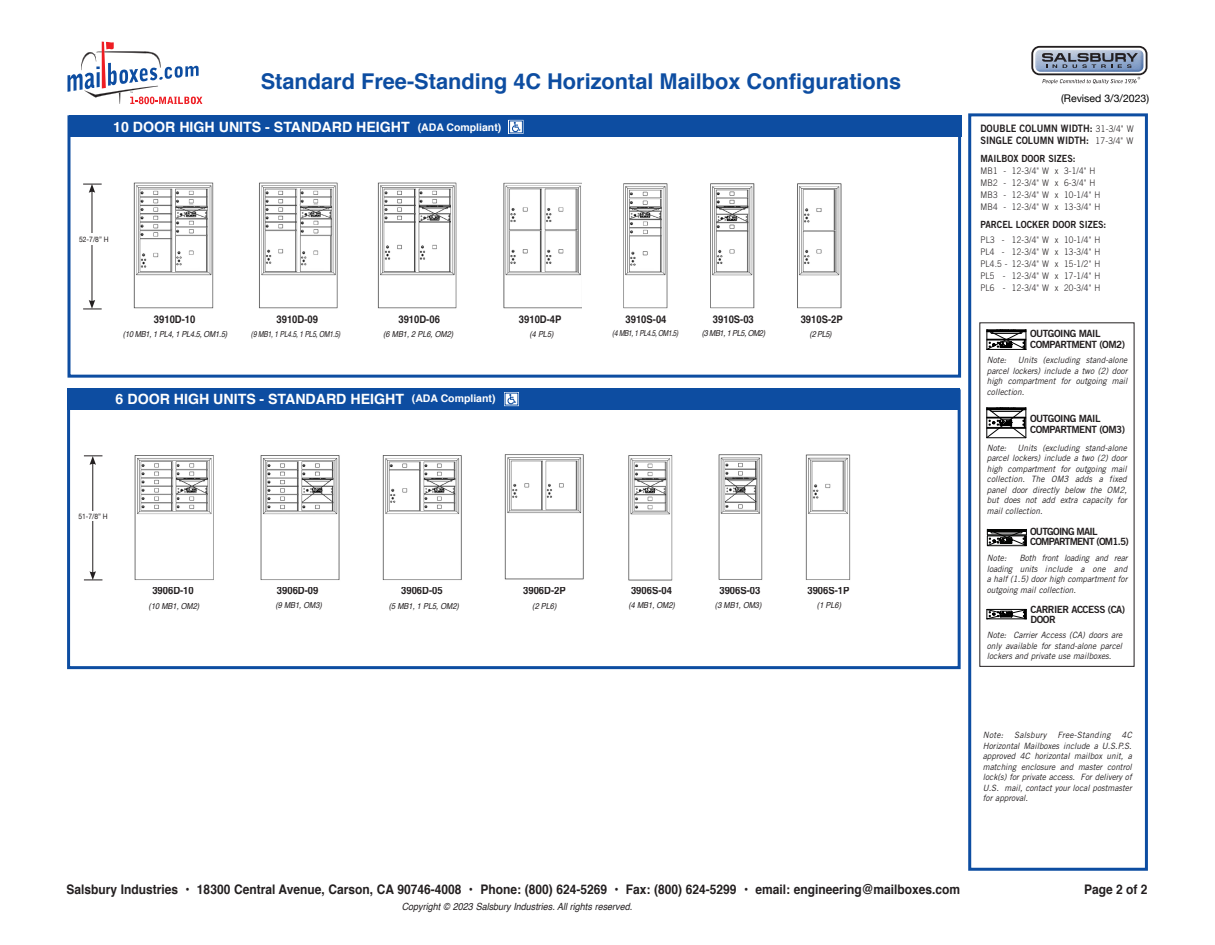
<style>
.page{position:relative;width:1215px;height:945px;background:#fff}
.page>*{position:absolute;margin:0;border:0;box-sizing:border-box;transform-origin:0 0}
.t1{font:700 21.75px "Helvetica";color:#0d4da1}
.t2{font:700 14.1px "Helvetica";color:#fff}
.t3{font:700 13.2px "Helvetica";color:#231f20;scale:.91 1}
.t4{font:700 10.5px "Helvetica";color:#231f20;scale:.9 1}
.t5{font:10.5px "Helvetica Neue";color:#000}
.t6{font:10.2px "Trade Gothic Bold Two";color:#231f20;scale:.91 1}
.t7{font:10.05px/10.5px "Trade Gothic Bold Two";letter-spacing:-.05em;color:#231f20}
.t8{font:10.05px "Trade Gothic Bold Two";letter-spacing:-.075em;color:#231f20}
.t9{font:italic 9.9px "Helvetica";color:#231f20;scale:.91 1}
.t10{font:9.9px "Trade Gothic Bold Two";letter-spacing:-.005em;color:#231f20;scale:.91 1}
.t11{font:300 9.15px "Trade Gothic";letter-spacing:.025em;color:#231f20;scale:.91 1}
.t12{font:italic 8.7px/10.5px "Trade Gothic";color:#231f20;text-align:justify;scale:.95 1}
.t13{font:italic 8.7px "Trade Gothic";letter-spacing:.025em;color:#231f20;scale:.95 1}
.t14{font:italic 8.25px "Helvetica";color:#231f20;scale:.9 1}
.t15{font:italic 8.25px "Helvetica";letter-spacing:-.025em;color:#231f20;scale:.9 1}
.t16{font:italic 8.25px "Helvetica";letter-spacing:-.025em;color:#231f20;scale:.8 1}
.t17{font:italic 8.25px "Helvetica";letter-spacing:-.05em;color:#231f20;scale:.8 1}
.t18{font:italic 8.25px "Helvetica";letter-spacing:-.05em;color:#231f20;scale:.9 1}
.t19{font:7.5px "Helvetica Neue";color:#231f20;scale:.9 1}
.s1{font-size:10.5px}
.s2{font-family:"Trade Gothic";font-weight:300;font-size:9.15px}
</style>
<div class="page">
<svg style="left:68px;top:42px;width:134px;height:62px"></svg>
<svg style="left:1031px;top:46px;width:116px;height:29px"></svg>
<div style="left:1033px;top:48px;width:113px;height:25px;background:#f3f5f8;border-radius:6px"></div>
<img style="left:1035px;top:50px;width:109px;height:22px">
<svg style="left:1042px;top:53px;width:96px;height:15px"></svg>
<svg style="left:1042px;top:77px;width:98px;height:7px"></svg>
<div style="left:68px;top:388px;width:892px;height:22px;background:#0d4da1"></div>
<hr style="left:93px;top:463px;width:1px;height:111px;background:#231f20">
<svg style="left:84px;top:456px;width:18px;height:9px"></svg>
<svg style="left:84px;top:571px;width:18px;height:10px"></svg>
<div style="left:75px;top:511px;width:36px;height:10px;background:#fff"></div>
<img style="left:134px;top:182px;width:80px;height:127px">
<img style="left:259px;top:182px;width:79px;height:127px">
<img style="left:377px;top:182px;width:80px;height:127px">
<img style="left:503px;top:182px;width:79px;height:127px">
<div style="left:69px;top:116px;width:892px;height:21px;background:#0d4da1"></div>
<hr style="left:92px;top:190px;width:1px;height:112px;background:#231f20">
<div style="left:81px;top:233px;width:21px;height:11px;background:#fff"></div>
<svg style="left:83px;top:184px;width:19px;height:9px"></svg>
<svg style="left:83px;top:300px;width:19px;height:10px"></svg>
<img style="left:623px;top:183px;width:45px;height:126px">
<img style="left:710px;top:183px;width:45px;height:126px">
<img style="left:797px;top:183px;width:45px;height:126px">
<img style="left:134px;top:455px;width:80px;height:125px">
<img style="left:260px;top:455px;width:80px;height:125px">
<img style="left:382px;top:455px;width:80px;height:125px">
<img style="left:504px;top:454px;width:80px;height:126px">
<img style="left:628px;top:455px;width:45px;height:126px">
<img style="left:718px;top:454px;width:45px;height:126px">
<img style="left:805px;top:454px;width:46px;height:126px">
<div style="left:968px;top:113px;width:180px;height:758px;border:3px solid #0d4da1"></div>
<div style="left:67px;top:389px;width:894px;height:280px;border:3px solid #0d4da1"></div>
<div style="left:68px;top:115px;width:893px;height:263px;border:3px solid #0d4da1"></div>
<div style="left:508px;top:120px;width:15px;height:14px;border:3px solid #fff"></div>
<div style="left:509px;top:120px;width:14px;height:13px;background:#fff"></div>
<svg style="left:512px;top:123px;width:9px;height:8px"></svg>
<div style="left:509px;top:121px;width:14px;height:12px;border:1px solid #0d4da1"></div>
<svg style="left:504px;top:392px;width:15px;height:13px"></svg>
<svg style="left:507px;top:395px;width:9px;height:8px"></svg>
<svg style="left:986px;top:329px;width:41px;height:21px"></svg>
<svg style="left:986px;top:609px;width:41px;height:11px"></svg>
<svg style="left:986px;top:407px;width:41px;height:31px"></svg>
<svg style="left:987px;top:528px;width:40px;height:18px"></svg>
<p class="t1" style="left:261px;top:63px;width:642px">Standard Free-Standing 4C Horizontal Mailbox Configurations</p>
<p class="t2" style="left:113px;top:116px;width:390px">10 DOOR HIGH UNITS - STANDARD HEIGHT <span class="s1">(ADA Compliant)</span></p>
<p class="t19" style="left:79px;top:234px;width:34px">52-7/8” H</p>
<p class="t4" style="left:154px;top:311px;width:48px">3910D-10</p>
<p class="t15" style="left:123px;top:327px;width:118px">(10 MB1, 1 PL4, 1 PL4.5, OM1.5)</p>
<p class="t4" style="left:276px;top:311px;width:48px">3910D-09</p>
<p class="t16" style="left:251px;top:327px;width:113px">(9 MB1, 1 PL4.5, 1 PL5, OM1.5)</p>
<p class="t4" style="left:398px;top:311px;width:48px">3910D-06</p>
<p class="t4" style="left:519px;top:311px;width:49px">3910D-4P</p>
<p class="t14" style="left:383px;top:327px;width:79px">(6 MB1, 2 PL6, OM2)</p>
<p class="t14" style="left:529px;top:327px;width:29px">(4 PL5)</p>
<p class="t2" style="left:116px;top:387px;width:381px">6 DOOR HIGH UNITS - STANDARD HEIGHT <span class="s1">(ADA Compliant)</span></p>
<p class="t19" style="left:78px;top:511px;width:34px">51-7/8” H</p>
<p class="t4" style="left:152px;top:582px;width:48px">3906D-10</p>
<p class="t4" style="left:277px;top:582px;width:48px">3906D-09</p>
<p class="t14" style="left:149px;top:599px;width:58px">(10 MB1, OM2)</p>
<p class="t14" style="left:275px;top:599px;width:53px">(9 MB1, OM3)</p>
<p class="t4" style="left:401px;top:582px;width:48px">3906D-05</p>
<p class="t14" style="left:389px;top:599px;width:79px">(5 MB1, 1 PL5, OM2)</p>
<p class="t4" style="left:523px;top:582px;width:49px">3906D-2P</p>
<p class="t14" style="left:532px;top:599px;width:29px">(2 PL6)</p>
<p class="t4" style="left:626px;top:310px;width:47px">3910S-04</p>
<p class="t17" style="left:612px;top:327px;width:84px">(4 MB1, 1 PL4.5, OM1.5)</p>
<p class="t4" style="left:713px;top:310px;width:47px">3910S-03</p>
<p class="t18" style="left:702px;top:327px;width:72px">(3 MB1, 1 PL5, OM2)</p>
<p class="t4" style="left:801px;top:311px;width:48px">3910S-2P</p>
<p class="t14" style="left:810px;top:327px;width:26px">(2 PL5)</p>
<p class="t4" style="left:631px;top:582px;width:47px">3906S-04</p>
<p class="t4" style="left:719px;top:582px;width:47px">3906S-03</p>
<p class="t4" style="left:807px;top:582px;width:48px">3906S-1P</p>
<p class="t14" style="left:628px;top:599px;width:53px">(4 MB1, OM2)</p>
<p class="t14" style="left:715px;top:598px;width:53px">(3 MB1, OM3)</p>
<p class="t14" style="left:817px;top:598px;width:29px">(1 PL6)</p>
<p class="t5" style="left:1061px;top:90px;width:89px">(Revised 3/3/2023)</p>
<p class="t6" style="left:980px;top:122px;width:170px">DOUBLE COLUMN WIDTH: <span class="s2">31-3/4" W</span></p>
<p class="t6" style="left:980px;top:134px;width:170px">SINGLE COLUMN WIDTH: <span class="s2">17-3/4" W</span></p>
<p class="t10" style="left:980px;top:152px;width:106px">MAILBOX DOOR SIZES:</p>
<p class="t11" style="left:980px;top:165px;width:128px">MB1 - 12-3/4" W x 3-1/4" H</p>
<p class="t11" style="left:980px;top:177px;width:128px">MB2 - 12-3/4" W x 6-3/4" H</p>
<p class="t11" style="left:980px;top:189px;width:133px">MB3 - 12-3/4" W x 10-1/4" H</p>
<p class="t11" style="left:980px;top:201px;width:133px">MB4 - 12-3/4" W x 13-3/4" H</p>
<p class="t10" style="left:980px;top:218px;width:140px">PARCEL LOCKER DOOR SIZES:</p>
<p class="t11" style="left:980px;top:234px;width:133px">PL3 - 12-3/4" W x 10-1/4" H</p>
<p class="t11" style="left:980px;top:246px;width:133px">PL4 - 12-3/4" W x 13-3/4" H</p>
<p class="t11" style="left:980px;top:258px;width:133px">PL4.5 - 12-3/4" W x 15-1/2" H</p>
<p class="t11" style="left:980px;top:270px;width:133px">PL5 - 12-3/4" W x 17-1/4" H</p>
<p class="t11" style="left:980px;top:282px;width:133px">PL6 - 12-3/4" W x 20-3/4" H</p>
<p class="t7" style="left:1030px;top:328px;width:72px">OUTGOING MAIL</p>
<p class="t7" style="left:1030px;top:339px;width:97px">COMPARTMENT (OM2)</p>
<p class="t12" style="left:987px;top:355px;width:150px;text-indent:31px">Units (excluding stand-alone parcel lockers) include a two (2) door high compartment for outgoing mail collection.</p>
<p class="t12" style="left:987px;top:355px;width:22px">Note:</p>
<p class="t7" style="left:1030px;top:413px;width:72px">OUTGOING MAIL</p>
<p class="t7" style="left:1030px;top:424px;width:97px">COMPARTMENT (OM3)</p>
<p class="t12" style="left:987px;top:442px;width:149px;text-indent:31px">Units (excluding stand-alone parcel lockers) include a two (2) door high compartment for outgoing mail collection. The OM3 adds a fixed panel door directly below the OM2, but does not add extra capacity for mail collection.</p>
<p class="t12" style="left:987px;top:442px;width:22px">Note:</p>
<p class="t8" style="left:1030px;top:525px;width:69px">OUTGOING MAIL</p>
<p class="t8" style="left:1030px;top:536px;width:100px">COMPARTMENT (OM1.5)</p>
<p class="t12" style="left:987px;top:553px;width:149px;text-indent:33px">Both front loading and rear loading units include a one and a half (1.5) door high compartment for outgoing mail collection.</p>
<p class="t12" style="left:987px;top:553px;width:22px">Note:</p>
<p class="t7" style="left:1031px;top:604px;width:96px">CARRIER ACCESS (CA)<br>DOOR</p>
<p class="t12" style="left:987px;top:630px;width:144px">Note: Carrier Access (CA) doors are only available for stand-alone parcel lockers and private use mailboxes.</p>
<p class="t12" style="left:983px;top:730px;width:158px;text-indent:139px">4C Horizontal Mailboxes include a U.S.P.S. approved 4C horizontal mailbox unit, a matching enclosure and master control lock(s) for private access. For delivery of U.S. mail, contact your local postmaster for approval.</p>
<p class="t12" style="left:983px;top:730px;width:23px">Note:</p>
<p class="t13" style="left:1014px;top:730px;width:35px">Salsbury</p>
<p class="t13" style="left:1057px;top:730px;width:57px">Free-Standing</p>
<p class="t3" style="left:66px;top:878px;width:984px">Salsbury Industries • 18300 Central Avenue, Carson, CA 90746-4008 • Phone: (800) 624-5269 • Fax: (800) 624-5299 • email: engineering@mailboxes.com</p>
<p class="t9" style="left:402px;top:899px;width:255px">Copyright © 2023 Salsbury Industries. All rights reserved.</p>
<p class="t3" style="left:1084px;top:879px;width:71px">Page 2 of 2</p>
</div>
